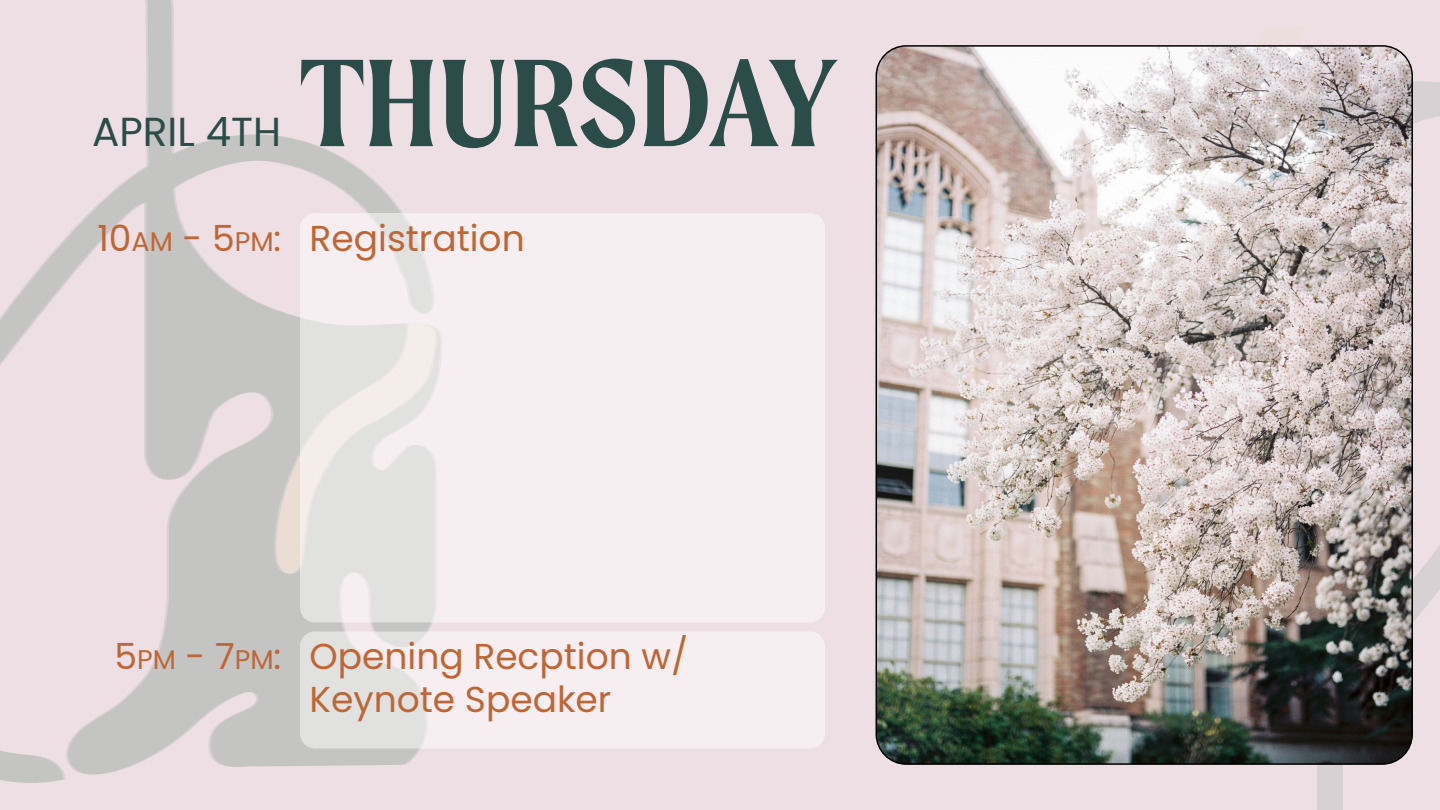
<style>
.page{position:relative;width:1440px;height:810px;background:#eedfe4}
.page>*{position:absolute;margin:0;border:0;box-sizing:border-box;transform-origin:0 0}
.t1{font:600 132.75px "Moret";color:#2c4c49}
.t2{font:40.5px "Poppins";color:#2c4c49}
.t3{font:36px "Poppins";color:#bf6636}
.s1{font-size:27px}
</style>
<div class="page">
<svg style="left:1317px;top:69px;width:123px;height:741px"></svg>
<svg style="left:0;top:0;width:432px;height:783px"></svg>
<svg style="left:272px;top:322px;width:28px;height:257px"></svg>
<div style="left:300px;top:213px;width:525px;height:409px;background:linear-gradient(to right,#ebe7e8,#faf0f4);border-radius:15px"></div>
<div style="left:300px;top:632px;width:525px;height:116px;background:linear-gradient(to right,#e8e5e5,#fcf2f6);border-radius:15px"></div>
<img style="left:876px;top:46px;width:536px;height:718px">
<p class="t2" style="left:92px;top:109px;width:191px">APRIL 4TH</p>
<p class="t1" style="left:300px;top:26px;width:538px">THURSDAY</p>
<p class="t3" style="left:97px;top:217px;width:185px">10<span class="s1">AM</span> - 5<span class="s1">PM</span>:</p>
<p class="t3" style="left:310px;top:217px;width:217px">Registration</p>
<p class="t3" style="left:114px;top:636px;width:168px">5<span class="s1">PM</span> - 7<span class="s1">PM</span>:</p>
<p class="t3" style="left:310px;top:636px;width:380px">Opening Recption w/</p>
<p class="t3" style="left:310px;top:679px;width:303px">Keynote Speaker</p>
</div>
